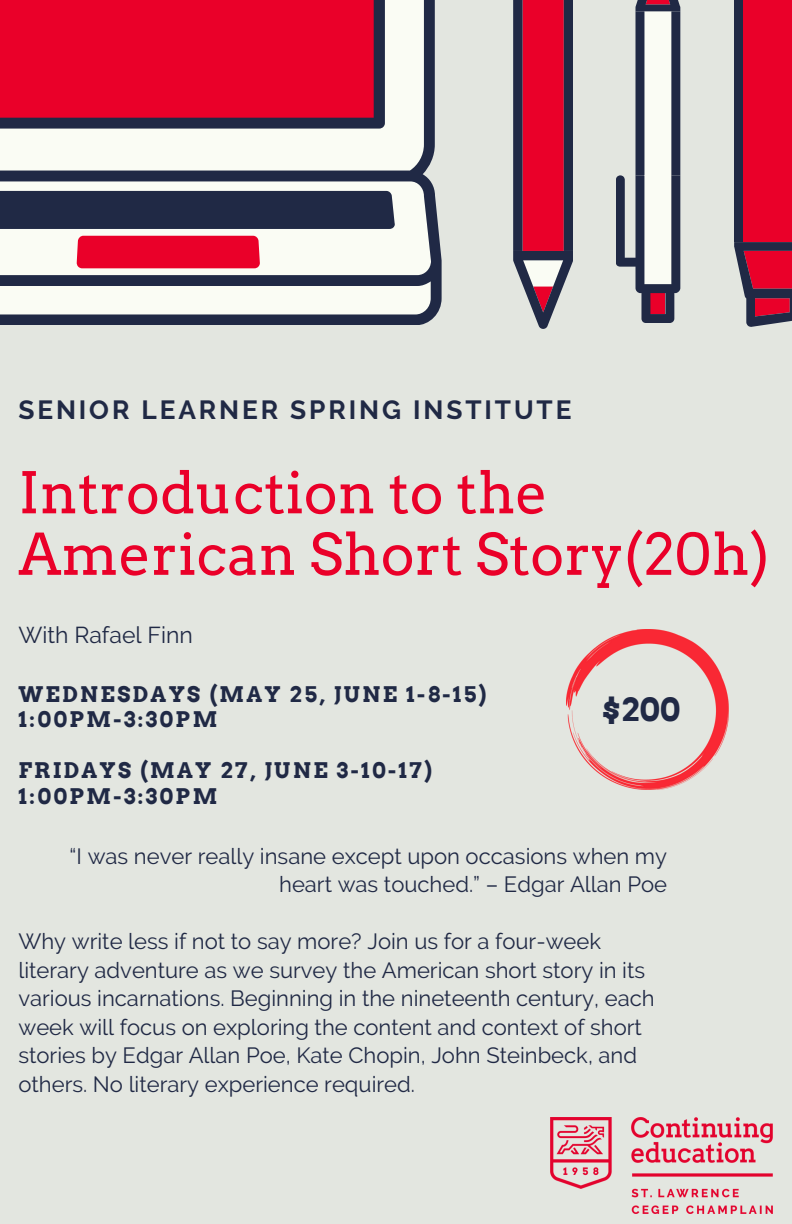
<style>
.page{position:relative;width:792px;height:1224px;background:#e3e6e0}
.page>*{position:absolute;margin:0;border:0;box-sizing:border-box;transform-origin:0 0}
.t1{font:57px/61.6px "Arvo";color:#ea0029}
.t2{font:700 32px "Arvo";color:#202945}
.t3{font:700 26.2px "Raleway";letter-spacing:.11em;color:#202945}
.t4{font:23px "Raleway";color:#202945}
.t5{font:22px/28.4px "Raleway";color:#202945;text-align:right}
.t6{font:700 21.6px "Arvo";letter-spacing:.11em;color:#202945}
</style>
<div class="page">
<svg style="left:513px;top:0;width:60px;height:329px;background:#a52f4d"></svg>
<svg style="left:0;top:0;width:442px;height:325px;background:#ccbec0"></svg>
<div style="left:0;top:191px;width:395px;height:38px;background:#202945"></div>
<svg style="left:0;top:0;width:385px;height:129px;background:#d3052c"></svg>
<svg style="left:616px;top:0;width:64px;height:323px"></svg>
<div style="left:734px;top:0;width:9px;height:242px;background:#202945"></div>
<div style="left:743px;top:0;width:49px;height:242px;background:#ea0029"></div>
<svg style="left:734px;top:242px;width:58px;height:85px;background:#993652"></svg>
<img style="left:550px;top:1118px;width:222px;height:96px">
<img style="left:567px;top:629px;width:162px;height:161px">
<p class="t3" style="left:18px;top:394px;width:555px">SENIOR LEARNER SPRING INSTITUTE</p>
<p class="t1" style="left:18px;top:462px;width:753px">Introduction to the<br>American Short Story(20h)</p>
<p class="t4" style="left:18px;top:621px;width:176px">With Rafael Finn</p>
<p class="t6" style="left:18px;top:681px;width:470px">WEDNESDAYS (MAY 25, JUNE 1-8-15)</p>
<p class="t6" style="left:18px;top:706px;width:200px">1:00PM-3:30PM</p>
<p class="t6" style="left:18px;top:757px;width:415px">FRIDAYS (MAY 27, JUNE 3-10-17)</p>
<p class="t6" style="left:18px;top:783px;width:200px">1:00PM-3:30PM</p>
<p class="t2" style="left:602px;top:690px;width:80px">$200</p>
<p class="t5" style="left:70px;top:842px;width:599px">“I was never really insane except upon occasions when my heart was touched.” – Edgar Allan Poe</p>
<p class="t5" style="left:18px;top:927px;width:638px;text-align:left">Why write less if not to say more? Join us for a four-week literary adventure as we survey the American short story in its various incarnations. Beginning in the nineteenth century, each week will focus on exploring the content and context of short stories by Edgar Allan Poe, Kate Chopin, John Steinbeck, and others. No literary experience required.</p>
</div>
